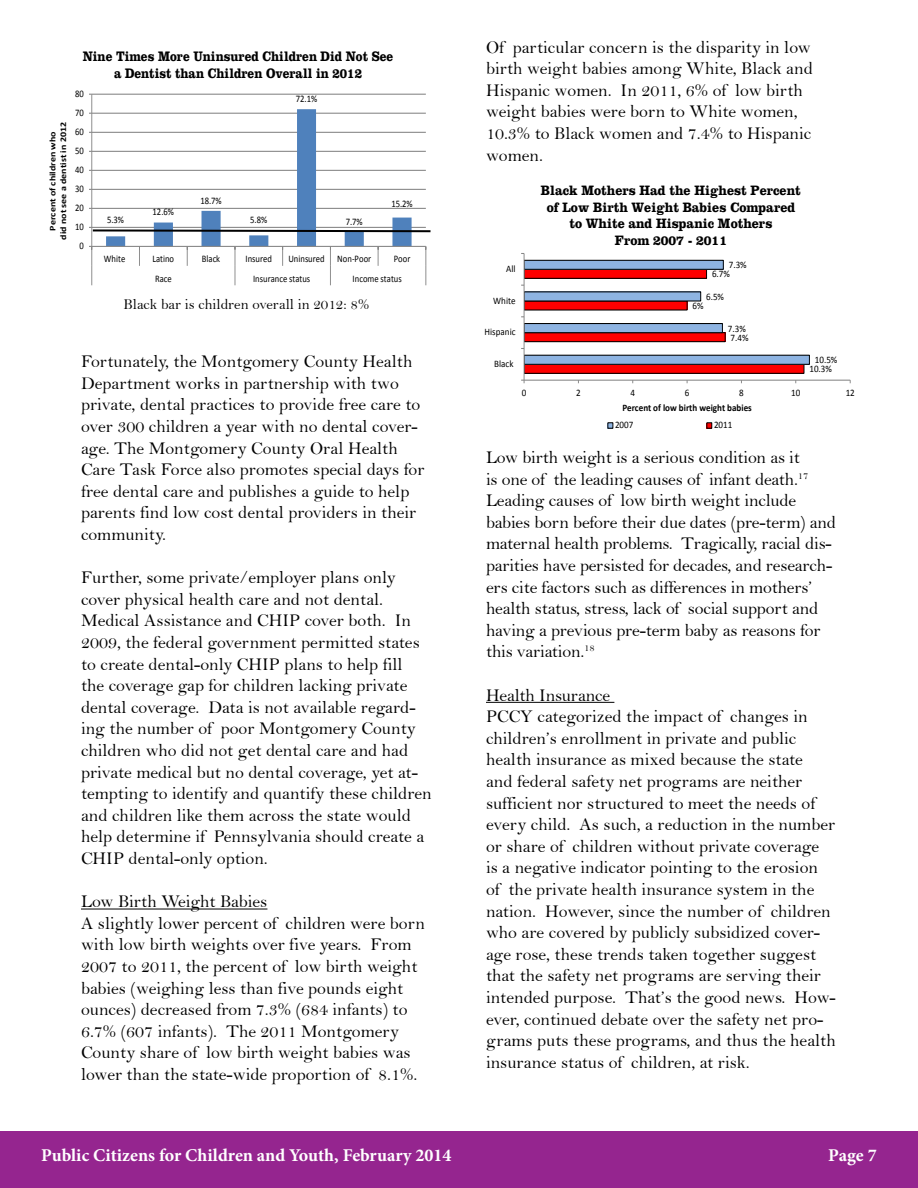
<style>
.page{position:relative;width:918px;height:1188px;background:#fff}
.page>*{position:absolute;margin:0;border:0;box-sizing:border-box;transform-origin:0 0}
.t1{font:18px/21.6px "Bell";color:#000}
.t2{font:700 18px "Minion Pro";color:#fff}
.t3{font:15px "Bell";color:#000}
.t4{font:700 14.1px/16.8px "Clarendon";color:#000;text-align:center;scale:.86 1}
.t5{font:700 13.95px/16.5px "Clarendon";color:#000;text-align:center;scale:.91 1}
.t6{font:10.05px "Calibri";color:#000;scale:.86 1}
.t7{font:9.9px "Calibri";color:#000;scale:.91 1}
.t8{font:700 9.9px "Calibri";color:#000;scale:.91 1}
.t9{font:700 8.55px/10.5px "Calibri";color:#000;text-align:center;scale:1.16 1}
</style>
<div class="page">
<div style="left:0;top:1132px;width:918px;height:56px;background:#95258f"></div>
<hr style="left:81px;top:909px;width:186px;height:1px;background:#000">
<hr style="left:486px;top:702px;width:128px;height:1px;background:#000">
<div style="left:524px;top:364px;width:280px;height:9px;background:#f00"></div>
<div style="left:524px;top:364px;width:280px;height:10px;border:1px solid #000"></div>
<div style="left:524px;top:333px;width:201px;height:9px;background:#f00"></div>
<div style="left:524px;top:332px;width:201px;height:10px;border:1px solid #000"></div>
<div style="left:524px;top:301px;width:163px;height:9px;background:#f00"></div>
<div style="left:524px;top:269px;width:183px;height:9px;background:#f00"></div>
<div style="left:524px;top:269px;width:183px;height:10px;border:1px solid #000"></div>
<div style="left:524px;top:355px;width:285px;height:9px;background:#8eb4e2"></div>
<div style="left:524px;top:355px;width:286px;height:10px;border:1px solid #000"></div>
<div style="left:524px;top:324px;width:198px;height:9px;background:#8eb4e2"></div>
<div style="left:524px;top:323px;width:199px;height:10px;border:1px solid #000"></div>
<div style="left:524px;top:292px;width:177px;height:9px;background:#8eb4e2"></div>
<div style="left:524px;top:260px;width:199px;height:9px;background:#8eb4e2"></div>
<div style="left:524px;top:260px;width:200px;height:10px;border:1px solid #000"></div>
<hr style="left:524px;top:380px;width:326px;height:1px;background:#868686">
<hr style="left:524px;top:253px;width:1px;height:127px;background:#868686">
<svg style="left:608px;top:422px;width:5px;height:7px"></svg>
<svg style="left:707px;top:422px;width:5px;height:7px"></svg>
<hr style="left:92px;top:94px;width:334px;height:1px;background:#868686">
<hr style="left:91px;top:94px;width:1px;height:152px;background:#868686">
<svg style="left:89px;top:109px;width:342px;height:176px"></svg>
<p class="t9" style="left:47px;top:240px;width:103px;rotate:-90deg">Percent of children who<br>did not see a dentist in 2012</p>
<p class="t4" style="left:83px;top:48px;width:363px">Nine Times More Uninsured Children Did Not See a Dentist than Children Overall in 2012</p>
<p class="t6" style="left:75px;top:88px;width:12px">80</p>
<p class="t6" style="left:75px;top:107px;width:12px">70</p>
<p class="t6" style="left:75px;top:126px;width:12px">60</p>
<p class="t6" style="left:75px;top:145px;width:12px">50</p>
<p class="t6" style="left:75px;top:164px;width:12px">40</p>
<p class="t6" style="left:75px;top:183px;width:12px">30</p>
<p class="t6" style="left:75px;top:202px;width:12px">20</p>
<p class="t6" style="left:75px;top:221px;width:12px">10</p>
<p class="t6" style="left:79px;top:240px;width:7px">0</p>
<p class="t6" style="left:296px;top:92px;width:26px">72.1%</p>
<p class="t6" style="left:107px;top:214px;width:21px">5.3%</p>
<p class="t6" style="left:153px;top:206px;width:26px">12.6%</p>
<p class="t6" style="left:200px;top:194px;width:26px">18.7%</p>
<p class="t6" style="left:250px;top:214px;width:21px">5.8%</p>
<p class="t6" style="left:346px;top:215px;width:21px">7.7%</p>
<p class="t6" style="left:391px;top:198px;width:26px">15.2%</p>
<p class="t6" style="left:104px;top:253px;width:26px">White</p>
<p class="t6" style="left:153px;top:253px;width:27px">Latino</p>
<p class="t6" style="left:202px;top:253px;width:23px">Black</p>
<p class="t6" style="left:246px;top:253px;width:32px">Insured</p>
<p class="t6" style="left:288px;top:253px;width:44px">Uninsured</p>
<p class="t6" style="left:337px;top:253px;width:41px">Non-Poor</p>
<p class="t6" style="left:394px;top:253px;width:21px">Poor</p>
<p class="t6" style="left:155px;top:272px;width:21px">Race</p>
<p class="t6" style="left:253px;top:272px;width:68px">Insurance status</p>
<p class="t6" style="left:353px;top:272px;width:59px">Income status</p>
<p class="t3" style="left:124px;top:299px;width:247px">Black bar is children overall in 2012: 8%</p>
<p class="t1" style="left:81px;top:353px;width:345px">Fortunately, the Montgomery County Health Department works in partnership with two private, dental practices to provide free care to over 300 children a year with no dental cover&shy;age. The Montgomery County Oral Health Care Task Force also promotes special days for free dental care and publishes a guide to help parents find low cost dental providers in their community.</p>
<p class="t1" style="left:81px;top:569px;width:352px">Further, some private/employer plans only cover physical health care and not dental.<br>Medical Assistance and CHIP cover both. In 2009, the federal government permitted states to create dental-only CHIP plans to help fill<br>the coverage gap for children lacking private dental coverage. Data is not available regard&shy;ing the number of poor Montgomery County children who did not get dental care and had private medical but no dental coverage, yet at&shy;tempting to identify and quantify these children and children like them across the state would help determine if Pennsylvania should create a CHIP dental-only option.</p>
<p class="t1" style="left:81px;top:893px;width:346px">Low Birth Weight Babies<br>A slightly lower percent of children were born with low birth weights over five years. From 2007 to 2011, the percent of low birth weight babies (weighing less than five pounds eight ounces) decreased from 7.3% (684 infants) to 6.7% (607 infants). The 2011 Montgomery County share of low birth weight babies was lower than the state-wide proportion of 8.1%.</p>
<p class="t1" style="left:486px;top:38px;width:328px">Of particular concern is the disparity in low birth weight babies among White, Black and Hispanic women. In 2011, 6% of low birth weight babies were born to White women, 10.3% to Black women and 7.4% to Hispanic women.</p>
<p class="t5" style="left:541px;top:182px;width:287px">Black Mothers Had the Highest Percent of Low Birth Weight Babies Compared to White and Hispanic Mothers<br>From 2007 - 2011</p>
<p class="t7" style="left:506px;top:265px;width:12px">All</p>
<p class="t7" style="left:729px;top:261px;width:21px">7.3%</p>
<p class="t7" style="left:712px;top:270px;width:21px">6.7%</p>
<p class="t7" style="left:493px;top:297px;width:26px">White</p>
<p class="t7" style="left:706px;top:293px;width:21px">6.5%</p>
<p class="t7" style="left:693px;top:302px;width:14px">6%</p>
<p class="t7" style="left:485px;top:329px;width:36px">Hispanic</p>
<p class="t7" style="left:728px;top:325px;width:21px">7.3%</p>
<p class="t7" style="left:731px;top:334px;width:21px">7.4%</p>
<p class="t7" style="left:494px;top:360px;width:23px">Black</p>
<p class="t7" style="left:815px;top:356px;width:26px">10.5%</p>
<p class="t7" style="left:809px;top:365px;width:26px">10.3%</p>
<p class="t7" style="left:522px;top:389px;width:7px">0</p>
<p class="t7" style="left:576px;top:389px;width:7px">2</p>
<p class="t7" style="left:630px;top:389px;width:7px">4</p>
<p class="t7" style="left:685px;top:389px;width:7px">6</p>
<p class="t7" style="left:739px;top:389px;width:7px">8</p>
<p class="t7" style="left:791px;top:389px;width:12px">10</p>
<p class="t7" style="left:846px;top:389px;width:12px">12</p>
<p class="t8" style="left:622px;top:402px;width:144px">Percent of low birth weight babies</p>
<p class="t7" style="left:615px;top:422px;width:22px">2007</p>
<p class="t7" style="left:714px;top:422px;width:22px">2011</p>
<p class="t1" style="left:486px;top:448px;width:352px">Low birth weight is a serious condition as it<br>is one of the leading causes of infant death.<sup>17<br></sup>Leading causes of low birth weight include babies born before their due dates (pre-term) and maternal health problems. Tragically, racial dis&shy;parities have persisted for decades, and research&shy;ers cite factors such as differences in mothers’ health status, stress, lack of social support and having a previous pre-term baby as reasons for this variation.<sup>18</sup></p>
<p class="t1" style="left:486px;top:686px;width:351px">Health Insurance<br>PCCY categorized the impact of changes in children’s enrollment in private and public health insurance as mixed because the state<br>and federal safety net programs are neither sufficient nor structured to meet the needs of every child. As such, a reduction in the number or share of children without private coverage<br>is a negative indicator pointing to the erosion of the private health insurance system in the nation. However, since the number of children who are covered by publicly subsidized cover&shy;age rose, these trends taken together suggest that the safety net programs are serving their intended purpose. That’s the good news. How&shy;ever, continued debate over the safety net pro&shy;grams puts these programs, and thus the health insurance status of children, at risk.</p>
<p class="t2" style="left:41px;top:1148px;width:412px">Public Citizens for Children and Youth, February 2014</p>
<p class="t2" style="left:828px;top:1148px;width:50px">Page 7</p>
</div>
